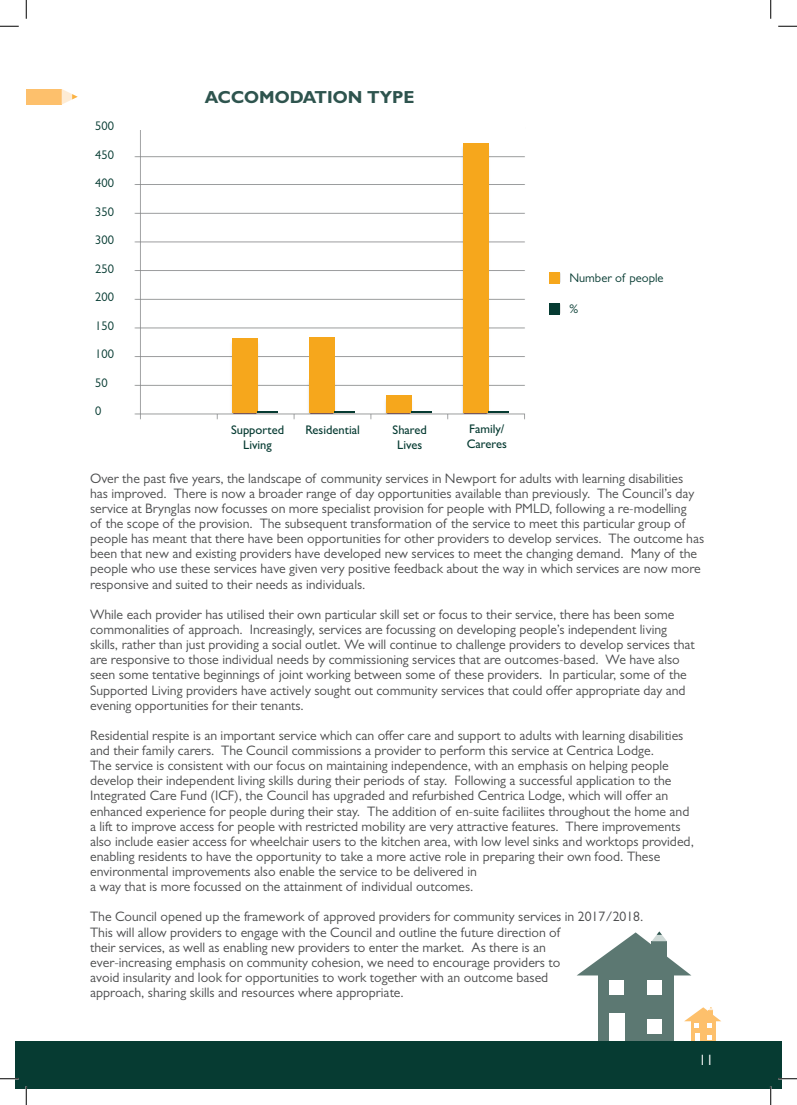
<style>
.page{position:relative;width:797px;height:1105px;background:#fff}
.page>*{position:absolute;margin:0;border:0;box-sizing:border-box;transform-origin:0 0}
.t1{font:700 17.5px "Gill Sans MT Pro";color:#2e544e}
.t2{font:15px "Gill Sans MT Pro";color:#fff}
.t3{font:13.75px/15.1px "Gill Sans MT Pro";color:#4b4c4d}
.t4{font:500 12.5px/15px "Gill Sans MT Pro";color:#063b32;text-align:center}
.t5{font:12.5px "Gill Sans MT Pro";color:#063b32}
</style>
<div class="page">
<div style="left:598px;top:968px;width:75px;height:74px;background:#5c7872"></div>
<div style="left:609px;top:1013px;width:15px;height:30px;background:#fff"></div>
<div style="left:609px;top:980px;width:14px;height:15px;background:#fff"></div>
<div style="left:647px;top:980px;width:14px;height:15px;background:#fff"></div>
<div style="left:647px;top:1019px;width:14px;height:15px;background:#fff"></div>
<svg style="left:577px;top:931px;width:114px;height:44px"></svg>
<div style="left:691px;top:1019px;width:24px;height:24px;background:#fdc06c"></div>
<div style="left:694px;top:1033px;width:5px;height:10px;background:#fff"></div>
<svg style="left:707px;top:1035px;width:4px;height:5px"></svg>
<svg style="left:684px;top:1007px;width:37px;height:20px"></svg>
<div style="left:16px;top:1041px;width:765px;height:48px;background:#063b32"></div>
<img style="left:134px;top:130px;width:427px;height:290px">
<div style="left:232px;top:338px;width:25px;height:75px;background:#f6a71c"></div>
<div style="left:310px;top:337px;width:25px;height:76px;background:#f6a71c"></div>
<div style="left:386px;top:396px;width:25px;height:17px;background:#f6a71c"></div>
<div style="left:463px;top:144px;width:25px;height:269px;background:#f6a71c"></div>
<div style="left:549px;top:272px;width:11px;height:11px;background:#f6a71c"></div>
<div style="left:549px;top:303px;width:11px;height:11px;background:#063b32"></div>
<svg style="left:335px;top:412px;width:20px;height:1px"></svg>
<svg style="left:411px;top:412px;width:21px;height:1px"></svg>
<svg style="left:257px;top:412px;width:21px;height:1px"></svg>
<svg style="left:488px;top:412px;width:20px;height:1px"></svg>
<div style="left:26px;top:89px;width:36px;height:16px;background:#fdc06c"></div>
<svg style="left:62px;top:89px;width:16px;height:15px"></svg>
<svg style="left:0;top:25px;width:19px;height:2px"></svg>
<svg style="left:778px;top:25px;width:19px;height:2px"></svg>
<svg style="left:0;top:1078px;width:19px;height:1px"></svg>
<svg style="left:778px;top:1078px;width:19px;height:1px"></svg>
<svg style="left:25px;top:0;width:2px;height:19px"></svg>
<svg style="left:25px;top:1086px;width:2px;height:19px"></svg>
<svg style="left:770px;top:0;width:1px;height:19px"></svg>
<svg style="left:770px;top:1086px;width:1px;height:19px"></svg>
<p class="t5" style="left:95px;top:119px;width:20px">500</p>
<p class="t5" style="left:95px;top:147px;width:20px">450</p>
<p class="t5" style="left:95px;top:176px;width:20px">400</p>
<p class="t5" style="left:95px;top:204px;width:20px">350</p>
<p class="t5" style="left:95px;top:233px;width:20px">300</p>
<p class="t5" style="left:95px;top:261px;width:20px">250</p>
<p class="t5" style="left:95px;top:290px;width:20px">200</p>
<p class="t5" style="left:95px;top:318px;width:20px">150</p>
<p class="t5" style="left:95px;top:347px;width:20px">100</p>
<p class="t5" style="left:95px;top:375px;width:14px">50</p>
<p class="t5" style="left:95px;top:404px;width:8px">0</p>
<p class="t1" style="left:205px;top:86px;width:211px">ACCOMODATION TYPE</p>
<p class="t4" style="left:231px;top:422px;width:55px">Supported<br>Living</p>
<p class="t4" style="left:305px;top:422px;width:56px">Residential</p>
<p class="t4" style="left:392px;top:422px;width:36px">Shared<br>Lives</p>
<p class="t4" style="left:467px;top:421px;width:41px;text-align:left">Family/<br>Careres</p>
<p class="t5" style="left:569px;top:270px;width:96px">Number of people</p>
<p class="t5" style="left:569px;top:301px;width:10px">%</p>
<p class="t3" style="left:90px;top:470px;width:615px">Over the past five years, the landscape of community services in Newport for adults with learning disabilities has improved. There is now a broader range of day opportunities available than previously. The Council’s day service at Brynglas now focusses on more specialist provision for people with PMLD, following a re-modelling<br>of the scope of the provision. The subsequent transformation of the service to meet this particular group of people has meant that there have been opportunities for other providers to develop services. The outcome has been that new and existing providers have developed new services to meet the changing demand. Many of the people who use these services have given very positive feedback about the way in which services are now more responsive and suited to their needs as individuals.</p>
<p class="t3" style="left:90px;top:606px;width:606px">While each provider has utilised their own particular skill set or focus to their service, there has been some commonalities of approach. Increasingly, services are focussing on developing people’s independent living skills, rather than just providing a social outlet. We will continue to challenge providers to develop services that are responsive to those individual needs by commissioning services that are outcomes-based. We have also seen some tentative beginnings of joint working between some of these providers. In particular, some of the Supported Living providers have actively sought out community services that could offer appropriate day and evening opportunities for their tenants.</p>
<p class="t3" style="left:90px;top:727px;width:605px">Residential respite is an important service which can offer care and support to adults with learning disabilities and their family carers. The Council commissions a provider to perform this service at Centrica Lodge.<br>The service is consistent with our focus on maintaining independence, with an emphasis on helping people develop their independent living skills during their periods of stay. Following a successful application to the Integrated Care Fund (ICF), the Council has upgraded and refurbished Centrica Lodge, which will offer an enhanced experience for people during their stay. The addition of en-suite faciliites throughout the home and a lift to improve access for people with restricted mobility are very attractive features. There improvements also include easier access for wheelchair users to the kitchen area, with low level sinks and worktops provided, enabling residents to have the opportunity to take a more active role in preparing their own food. These environmental improvements also enable the service to be delivered in<br>a way that is more focussed on the attainment of individual outcomes.</p>
<p class="t3" style="left:90px;top:909px;width:555px">The Council opened up the framework of approved providers for community services in 2017/2018.<br>This will allow providers to engage with the Council and outline the future direction of<br>their services, as well as enabling new providers to enter the market. As there is an<br>ever-increasing emphasis on community cohesion, we need to encourage providers to<br>avoid insularity and look for opportunities to work together with an outcome based<br>approach, sharing skills and resources where appropriate.</p>
<p class="t2" style="left:698px;top:1051px;width:16px">11</p>
</div>
